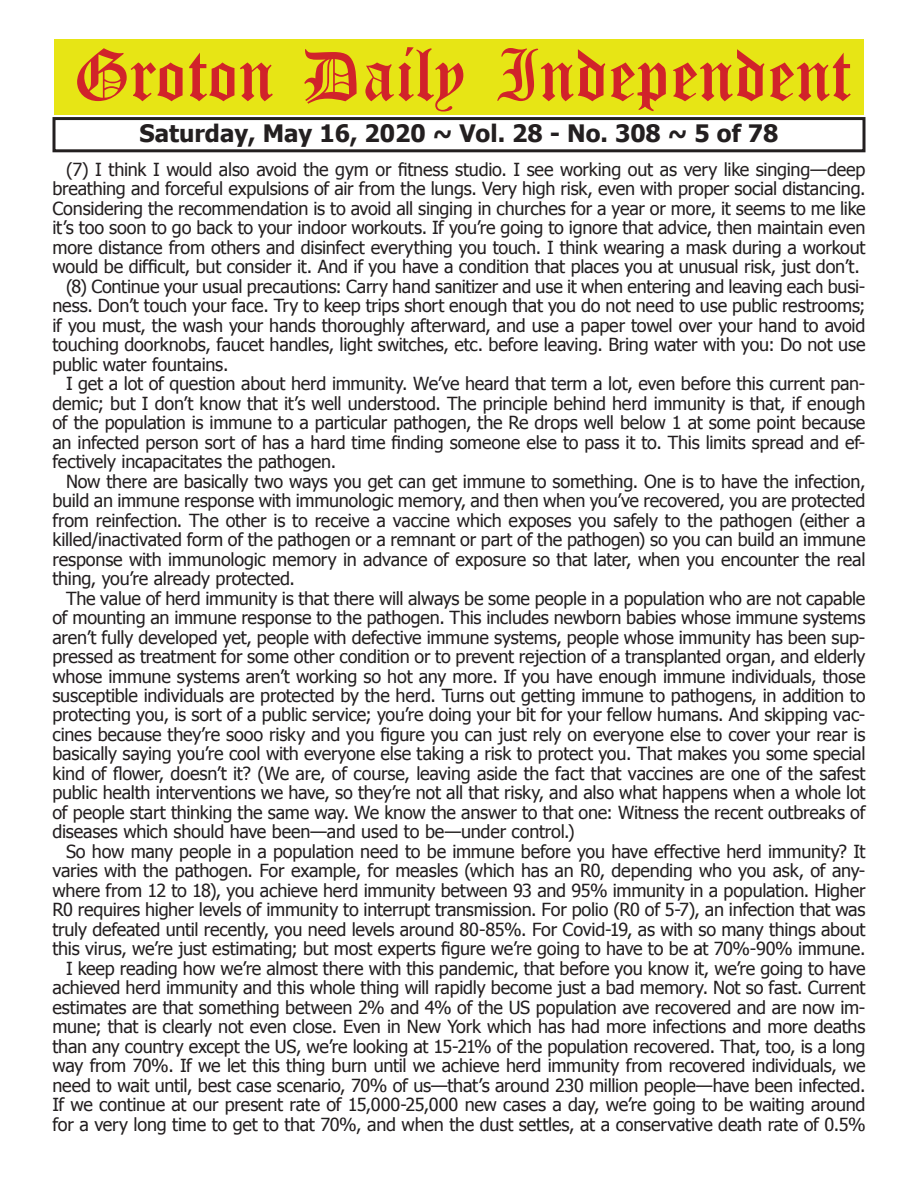
<style>
.page{position:relative;width:918px;height:1188px;background:#fff}
.page>*{position:absolute;margin:0;border:0;box-sizing:border-box;transform-origin:0 0}
.t1{font:54px "Old English Five";color:#d1232a}
.t2{font:700 24px "Tahoma";color:#231f20}
.t3{font:18px "Tahoma";letter-spacing:-.01em;color:#231f20}
</style>
<div class="page">
<div style="left:52px;top:117px;width:814px;height:35px;border:3px solid #231f20"></div>
<div style="left:54px;top:40px;width:810px;height:75px;background:#e7e515"></div>
<h1 class="t1" style="left:73px;top:50px;width:779px">Groton Daily Independent</h1>
<h2 class="t2" style="left:140px;top:116px;width:640px">Saturday, May 16, 2020 ~ Vol. 28 - No. 308 ~ 5 of 78</h2>
<p class="t3" style="left:66px;top:157px;width:801px">(7) I think I would also avoid the gym or fitness studio. I see working out as very like singing—deep</p>
<p class="t3" style="left:52px;top:177px;width:815px">breathing and forceful expulsions of air from the lungs. Very high risk, even with proper social distancing.</p>
<p class="t3" style="left:52px;top:196px;width:815px">Considering the recommendation is to avoid all singing in churches for a year or more, it seems to me like</p>
<p class="t3" style="left:52px;top:216px;width:815px">it’s too soon to go back to your indoor workouts. If you’re going to ignore that advice, then maintain even</p>
<p class="t3" style="left:52px;top:235px;width:815px">more distance from others and disinfect everything you touch. I think wearing a mask during a workout</p>
<p class="t3" style="left:52px;top:255px;width:809px">would be difficult, but consider it. And if you have a condition that places you at unusual risk, just don’t.</p>
<p class="t3" style="left:66px;top:274px;width:801px">(8) Continue your usual precautions: Carry hand sanitizer and use it when entering and leaving each busi-</p>
<p class="t3" style="left:52px;top:294px;width:815px">ness. Don’t touch your face. Try to keep trips short enough that you do not need to use public restrooms;</p>
<p class="t3" style="left:52px;top:313px;width:814px">if you must, the wash your hands thoroughly afterward, and use a paper towel over your hand to avoid</p>
<p class="t3" style="left:52px;top:332px;width:815px">touching doorknobs, faucet handles, light switches, etc. before leaving. Bring water with you: Do not use</p>
<p class="t3" style="left:52px;top:352px;width:178px">public water fountains.</p>
<p class="t3" style="left:66px;top:371px;width:801px">I get a lot of question about herd immunity. We’ve heard that term a lot, even before this current pan-</p>
<p class="t3" style="left:52px;top:391px;width:815px">demic; but I don’t know that it’s well understood. The principle behind herd immunity is that, if enough</p>
<p class="t3" style="left:52px;top:410px;width:814px">of the population is immune to a particular pathogen, the Re drops well below 1 at some point because</p>
<p class="t3" style="left:52px;top:430px;width:814px">an infected person sort of has a hard time finding someone else to pass it to. This limits spread and ef-</p>
<p class="t3" style="left:52px;top:449px;width:285px">fectively incapacitates the pathogen.</p>
<p class="t3" style="left:66px;top:469px;width:801px">Now there are basically two ways you get can get immune to something. One is to have the infection,</p>
<p class="t3" style="left:52px;top:488px;width:815px">build an immune response with immunologic memory, and then when you’ve recovered, you are protected</p>
<p class="t3" style="left:52px;top:508px;width:815px">from reinfection. The other is to receive a vaccine which exposes you safely to the pathogen (either a</p>
<p class="t3" style="left:52px;top:527px;width:815px">killed/inactivated form of the pathogen or a remnant or part of the pathogen) so you can build an immune</p>
<p class="t3" style="left:52px;top:547px;width:814px">response with immunologic memory in advance of exposure so that later, when you encounter the real</p>
<p class="t3" style="left:52px;top:566px;width:244px">thing, you’re already protected.</p>
<p class="t3" style="left:66px;top:586px;width:801px">The value of herd immunity is that there will always be some people in a population who are not capable</p>
<p class="t3" style="left:52px;top:605px;width:815px">of mounting an immune response to the pathogen. This includes newborn babies whose immune systems</p>
<p class="t3" style="left:52px;top:625px;width:814px">aren’t fully developed yet, people with defective immune systems, people whose immunity has been sup-</p>
<p class="t3" style="left:52px;top:644px;width:815px">pressed as treatment for some other condition or to prevent rejection of a transplanted organ, and elderly</p>
<p class="t3" style="left:52px;top:664px;width:814px">whose immune systems aren’t working so hot any more. If you have enough immune individuals, those</p>
<p class="t3" style="left:52px;top:683px;width:814px">susceptible individuals are protected by the herd. Turns out getting immune to pathogens, in addition to</p>
<p class="t3" style="left:52px;top:703px;width:814px">protecting you, is sort of a public service; you’re doing your bit for your fellow humans. And skipping vac-</p>
<p class="t3" style="left:52px;top:722px;width:814px">cines because they’re sooo risky and you figure you can just rely on everyone else to cover your rear is</p>
<p class="t3" style="left:52px;top:742px;width:815px">basically saying you’re cool with everyone else taking a risk to protect you. That makes you some special</p>
<p class="t3" style="left:52px;top:761px;width:814px">kind of flower, doesn’t it? (We are, of course, leaving aside the fact that vaccines are one of the safest</p>
<p class="t3" style="left:52px;top:781px;width:815px">public health interventions we have, so they’re not all that risky, and also what happens when a whole lot</p>
<p class="t3" style="left:52px;top:800px;width:814px">of people start thinking the same way. We know the answer to that one: Witness the recent outbreaks of</p>
<p class="t3" style="left:52px;top:820px;width:524px">diseases which should have been—and used to be—under control.)</p>
<p class="t3" style="left:66px;top:839px;width:801px">So how many people in a population need to be immune before you have effective herd immunity? It</p>
<p class="t3" style="left:52px;top:859px;width:814px">varies with the pathogen. For example, for measles (which has an R0, depending who you ask, of any-</p>
<p class="t3" style="left:52px;top:878px;width:815px">where from 12 to 18), you achieve herd immunity between 93 and 95% immunity in a population. Higher</p>
<p class="t3" style="left:52px;top:898px;width:815px">R0 requires higher levels of immunity to interrupt transmission. For polio (R0 of 5-7), an infection that was</p>
<p class="t3" style="left:52px;top:917px;width:815px">truly defeated until recently, you need levels around 80-85%. For Covid-19, as with so many things about</p>
<p class="t3" style="left:52px;top:937px;width:815px">this virus, we’re just estimating; but most experts figure we’re going to have to be at 70%-90% immune.</p>
<p class="t3" style="left:66px;top:956px;width:801px">I keep reading how we’re almost there with this pandemic, that before you know it, we’re going to have</p>
<p class="t3" style="left:52px;top:976px;width:815px">achieved herd immunity and this whole thing will rapidly become just a bad memory. Not so fast. Current</p>
<p class="t3" style="left:52px;top:995px;width:814px">estimates are that something between 2% and 4% of the US population ave recovered and are now im-</p>
<p class="t3" style="left:52px;top:1015px;width:815px">mune; that is clearly not even close. Even in New York which has had more infections and more deaths</p>
<p class="t3" style="left:52px;top:1034px;width:815px">than any country except the US, we’re looking at 15-21% of the population recovered. That, too, is a long</p>
<p class="t3" style="left:52px;top:1054px;width:815px">way from 70%. If we let this thing burn until we achieve herd immunity from recovered individuals, we</p>
<p class="t3" style="left:52px;top:1073px;width:814px">need to wait until, best case scenario, 70% of us—that’s around 230 million people—have been infected.</p>
<p class="t3" style="left:52px;top:1093px;width:815px">If we continue at our present rate of 15,000-25,000 new cases a day, we’re going to be waiting around</p>
<p class="t3" style="left:52px;top:1112px;width:815px">for a very long time to get to that 70%, and when the dust settles, at a conservative death rate of 0.5%</p>
</div>
